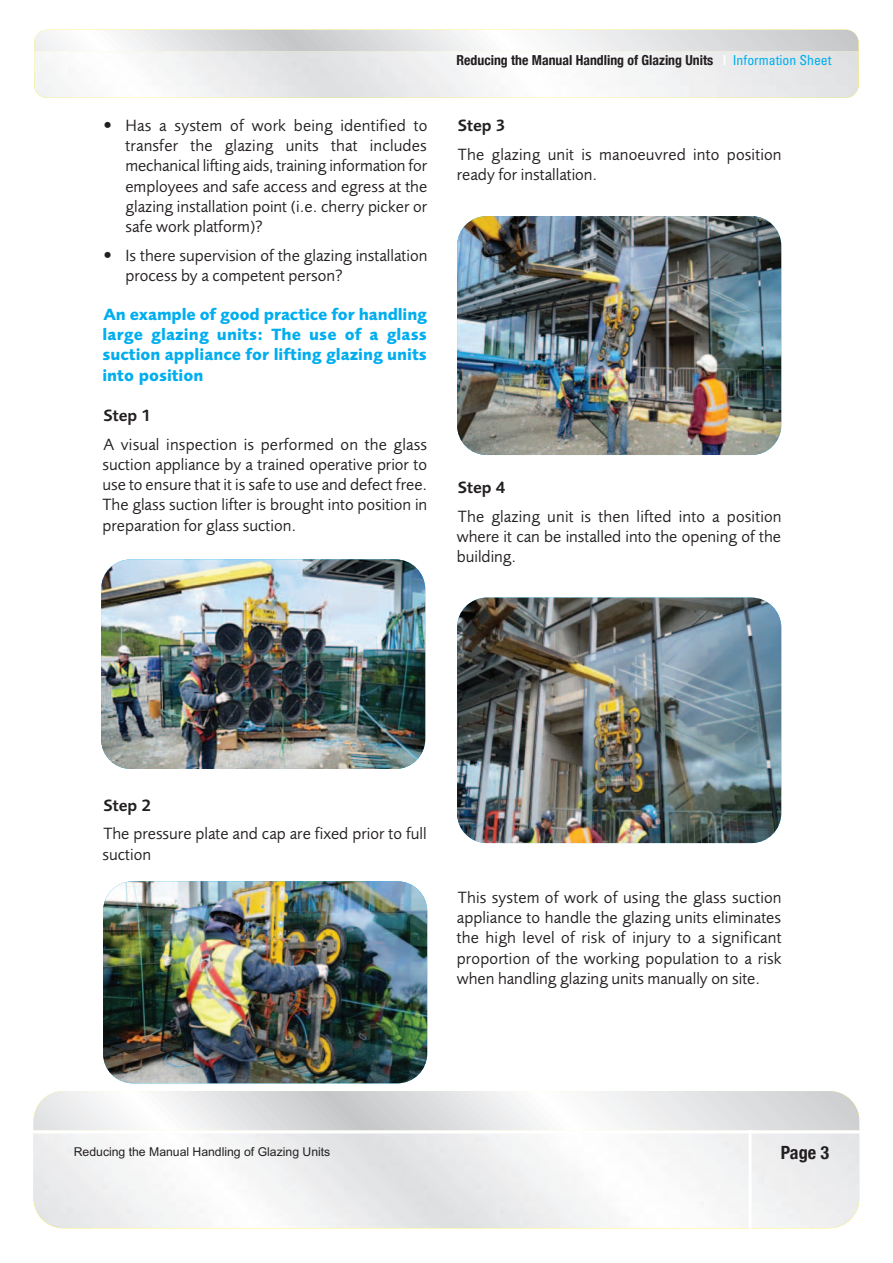
<style>
.page{position:relative;width:893px;height:1263px;background:#fff}
.page>*{position:absolute;margin:0;border:0;box-sizing:border-box;transform-origin:0 0}
.t1{font:700 condensed 18.3px "Helvetica Neue";color:#231f20}
.t2{font:16.8px/20.2px "Bk Foundry Sans Normal";color:#231f20;text-align:justify}
.t3{font:16.8px/20.2px "Bd Foundry Sans Normal";color:#00aeef;text-align:justify}
.t4{font:600 16.8px "Foundry Sans";color:#231f20}
.t5{font:700 condensed 13.8px "Helvetica Neue";color:#231f20}
.t6{font:12.15px "Arial";color:#231f20}
.s1{color:#fff}
.s2{font-family:"Univers";font-weight:400;color:#00aeef}
</style>
<div class="page">
<svg style="left:34px;top:1091px;width:825px;height:39px"></svg>
<svg style="left:34px;top:30px;width:824px;height:21px"></svg>
<img style="left:101px;top:559px;width:324px;height:210px">
<img style="left:103px;top:881px;width:324px;height:202px">
<img style="left:457px;top:216px;width:324px;height:239px">
<img style="left:457px;top:598px;width:324px;height:245px">
<p class="t2" style="left:125px;top:117px;width:303px;text-indent:-22px">• Has a system of work being identified to transfer the glazing units that includes mechanical lifting aids, training information for employees and safe access and egress at the glazing installation point (i.e. cherry picker or safe work platform)?</p>
<p class="t2" style="left:125px;top:247px;width:303px;text-indent:-22px">• Is there supervision of the glazing installation process by a competent person?</p>
<p class="t3" style="left:102px;top:306px;width:326px">An example of good practice for handling large glazing units: The use of a glass suction appliance for lifting glazing units into position</p>
<p class="t4" style="left:103px;top:409px;width:49px">Step 1</p>
<p class="t2" style="left:102px;top:435px;width:326px">A visual inspection is performed on the glass suction appliance by a trained operative prior to use to ensure that it is safe to use and defect free.<br>The glass suction lifter is brought into position in preparation for glass suction.</p>
<p class="t5" style="left:457px;top:52px;width:377px">Reducing the Manual Handling of Glazing Units <span class="s1">|</span> <span class="s2">Information Sheet</span></p>
<p class="t4" style="left:458px;top:119px;width:49px">Step 3</p>
<p class="t2" style="left:457px;top:146px;width:326px">The glazing unit is manoeuvred into position ready for installation.</p>
<p class="t4" style="left:458px;top:481px;width:49px">Step 4</p>
<p class="t2" style="left:457px;top:507px;width:326px">The glazing unit is then lifted into a position where it can be installed into the opening of the building.</p>
<p class="t4" style="left:103px;top:799px;width:49px">Step 2</p>
<p class="t2" style="left:102px;top:825px;width:326px">The pressure plate and cap are fixed prior to full suction</p>
<p class="t2" style="left:457px;top:889px;width:326px">This system of work of using the glass suction appliance to handle the glazing units eliminates the high level of risk of injury to a significant proportion of the working population to a risk when handling glazing units manually on site.</p>
<p class="t6" style="left:74px;top:1145px;width:258px">Reducing the Manual Handling of Glazing Units</p>
<p class="t1" style="left:781px;top:1141px;width:50px">Page 3</p>
</div>
